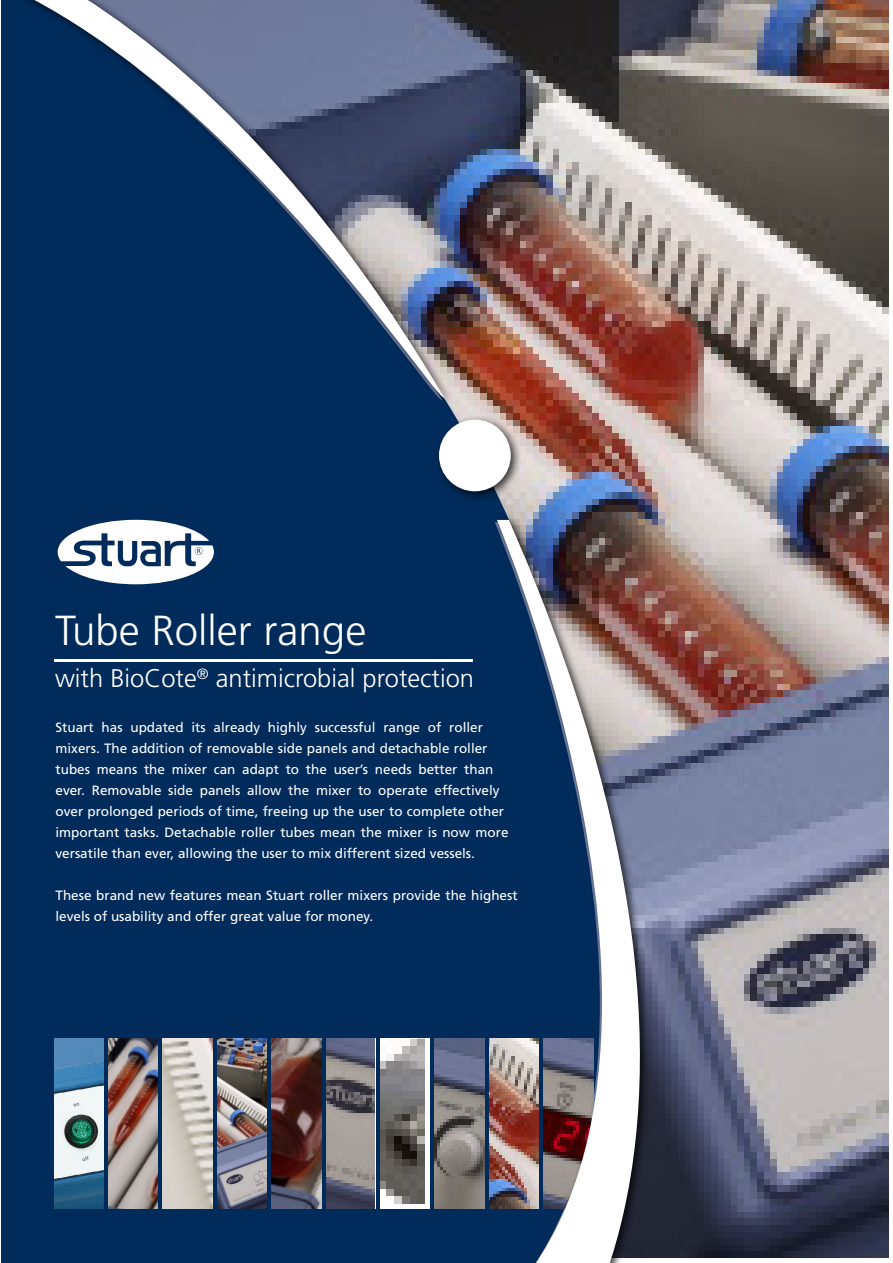
<style>
.page{position:relative;width:893px;height:1263px;background:#fff}
.page>*{position:absolute;margin:0;border:0;box-sizing:border-box;transform-origin:0 0}
.t1{font:300 42px "Frutiger";color:#fff}
.t2{font:300 25.5px "Frutiger";color:#fff}
.t3{font:13.5px/21px "Frutiger";color:#fff}
</style>
<div class="page">
<img style="left:829px;top:0;width:59px;height:1258px">
<img style="left:1px;top:0;width:828px;height:1263px">
<hr style="left:54px;top:660px;width:419px;height:2px;background:#fff">
<h1 class="t1" style="left:55px;top:607px;width:313px">Tube Roller range</h1>
<h2 class="t2" style="left:55px;top:664px;width:420px">with BioCote<sup>®</sup> antimicrobial protection</h2>
<p class="t3" style="left:56px;top:716px;width:454px">Stuart has updated its already highly successful range of roller mixers. The addition of removable side panels and detachable roller tubes means the mixer can adapt to the user’s needs better than ever. Removable side panels allow the mixer to operate effectively over prolonged periods of time, freeing up the user to complete other important tasks. Detachable roller tubes mean the mixer is now more versatile than ever, allowing the user to mix different sized vessels.</p>
<p class="t3" style="left:56px;top:884px;width:464px">These brand new features mean Stuart roller mixers provide the highest levels of usability and offer great value for money.</p>
</div>
